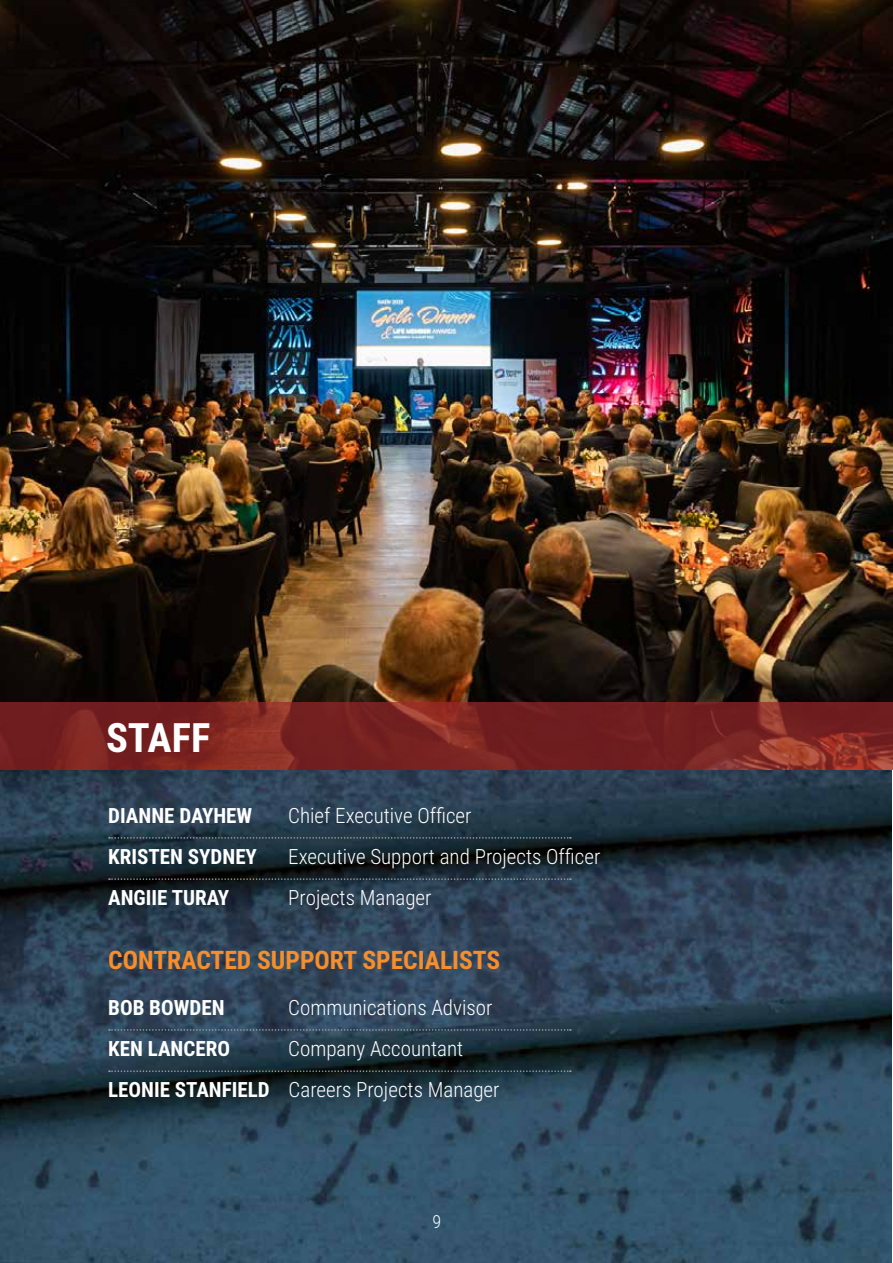
<style>
.page{position:relative;width:893px;height:1263px;background:#fff}
.page>*{position:absolute;margin:0;border:0;box-sizing:border-box;transform-origin:0 0}
.t1{font:700 40.5px "Roboto Condensed";color:#fff}
.t2{font:700 25.5px "Roboto Condensed";color:#f78d2b}
.t3{font:300 21px/41.2px "Roboto Condensed";color:#fff}
.t4{font:700 21px "Roboto Condensed";color:#fff}
.t5{font:300 18px "Roboto Condensed";color:#fff}
.s1{font-weight:700}
</style>
<div class="page">
<img style="left:0;top:770px;width:892px;height:493px">
<img style="left:0;top:0;width:893px;height:702px">
<svg style="left:0;top:702px;width:893px;height:68px;background:#792422"></svg>
<svg style="left:109px;top:837px;width:462px;height:2px"></svg>
<svg style="left:109px;top:878px;width:462px;height:2px"></svg>
<svg style="left:109px;top:1029px;width:462px;height:2px"></svg>
<svg style="left:109px;top:1070px;width:462px;height:2px"></svg>
<h1 class="t1" style="left:106px;top:709px;width:106px">STAFF</h1>
<p class="t4" style="left:108px;top:801px;width:146px">DIANNE DAYHEW</p>
<p class="t3" style="left:288px;top:794px;width:185px">Chief Executive Officer</p>
<p class="t4" style="left:108px;top:842px;width:150px">KRISTEN SYDNEY</p>
<p class="t3" style="left:288px;top:835px;width:314px">Executive Support and Projects Officer</p>
<p class="t4" style="left:108px;top:883px;width:122px">ANGIIE TURAY</p>
<p class="t3" style="left:288px;top:876px;width:145px">Projects Manager</p>
<p class="t2" style="left:108px;top:942px;width:394px">CONTRACTED SUPPORT SPECIALISTS</p>
<p class="t4" style="left:108px;top:993px;width:118px">BOB BOWDEN</p>
<p class="t3" style="left:288px;top:986px;width:206px">Communications Advisor</p>
<p class="t4" style="left:108px;top:1034px;width:123px">KEN LANCERO</p>
<p class="t3" style="left:108px;top:1027px;width:393px;text-indent:180px">Company Accountant<br><span class="s1">LEONIE STANFIELD</span> Careers Projects Manager</p>
<p class="t5" style="left:432px;top:1209px;width:10px">9</p>
</div>
